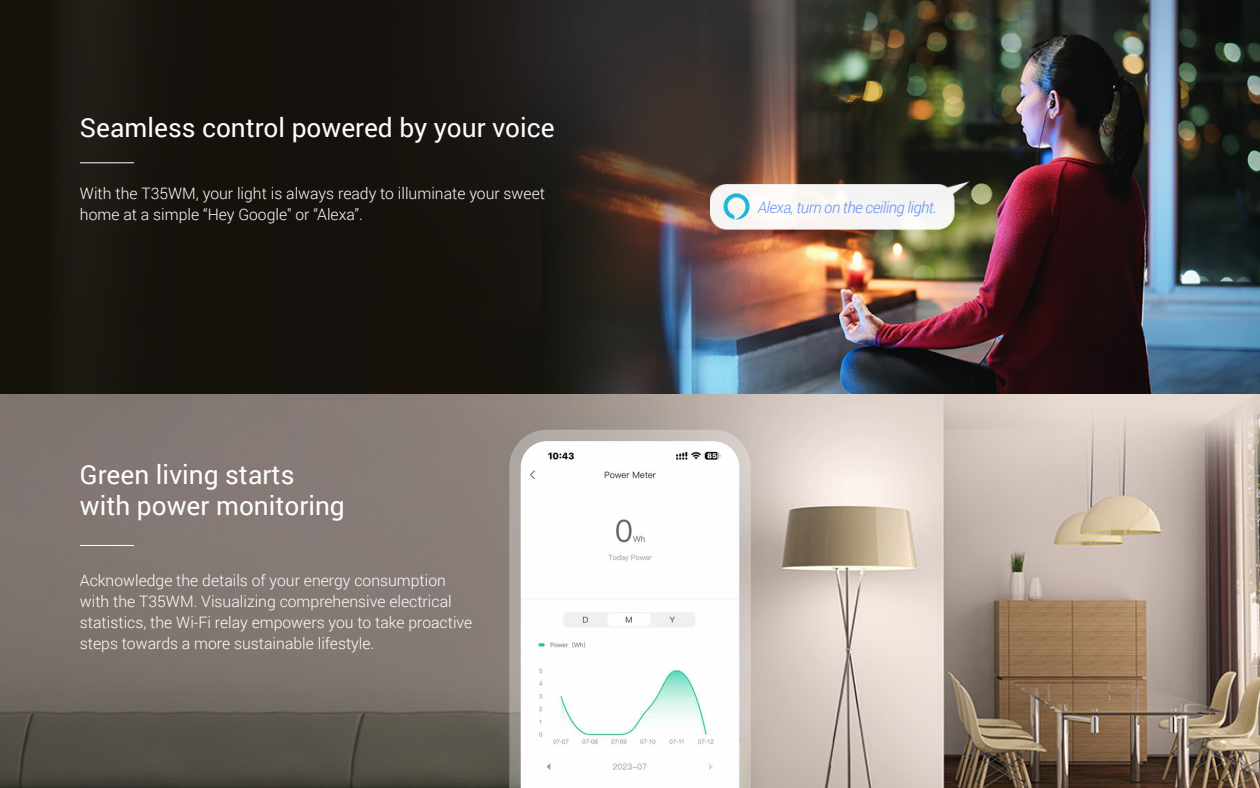
<style>
.page{position:relative;width:1260px;height:788px;background:#fff}
.page>*{position:absolute;margin:0;border:0;box-sizing:border-box;transform-origin:0 0}
.t1{font:26.25px/31.5px "Roboto";color:#fff}
.t2{font:300 15.75px/21px "Roboto";color:#fff}
.t3{font:italic 300 15.75px "Roboto";letter-spacing:-.03em;color:#648ff8}
</style>
<div class="page">
<img style="left:0;top:394px;width:1260px;height:394px">
<hr style="left:80px;top:545px;width:54px;height:1px;background:#fff">
<img style="left:278px;top:0;width:982px;height:394px">
<div style="left:0;top:0;width:278px;height:394px;background:#15120d"></div>
<hr style="left:80px;top:162px;width:54px;height:1px;background:#fff">
<svg style="left:509px;top:429px;width:242px;height:359px"></svg>
<h1 class="t1" style="left:80px;top:111px;width:476px">Seamless control powered by your voice</h1>
<p class="t2" style="left:80px;top:182px;width:467px">With the T35WM, your light is always ready to illuminate your sweet home at a simple “Hey Google" or “Alexa”.</p>
<h1 class="t1" style="left:80px;top:457px;width:266px">Green living starts with power monitoring</h1>
<p class="t2" style="left:80px;top:569px;width:394px">Acknowledge the details of your energy consumption with the T35WM. Visualizing comprehensive electrical statistics, the Wi-Fi relay empowers you to take proactive steps towards a more sustainable lifestyle.</p>
<p class="t3" style="left:758px;top:196px;width:181px">Alexa, turn on the ceiling light.</p>
</div>
